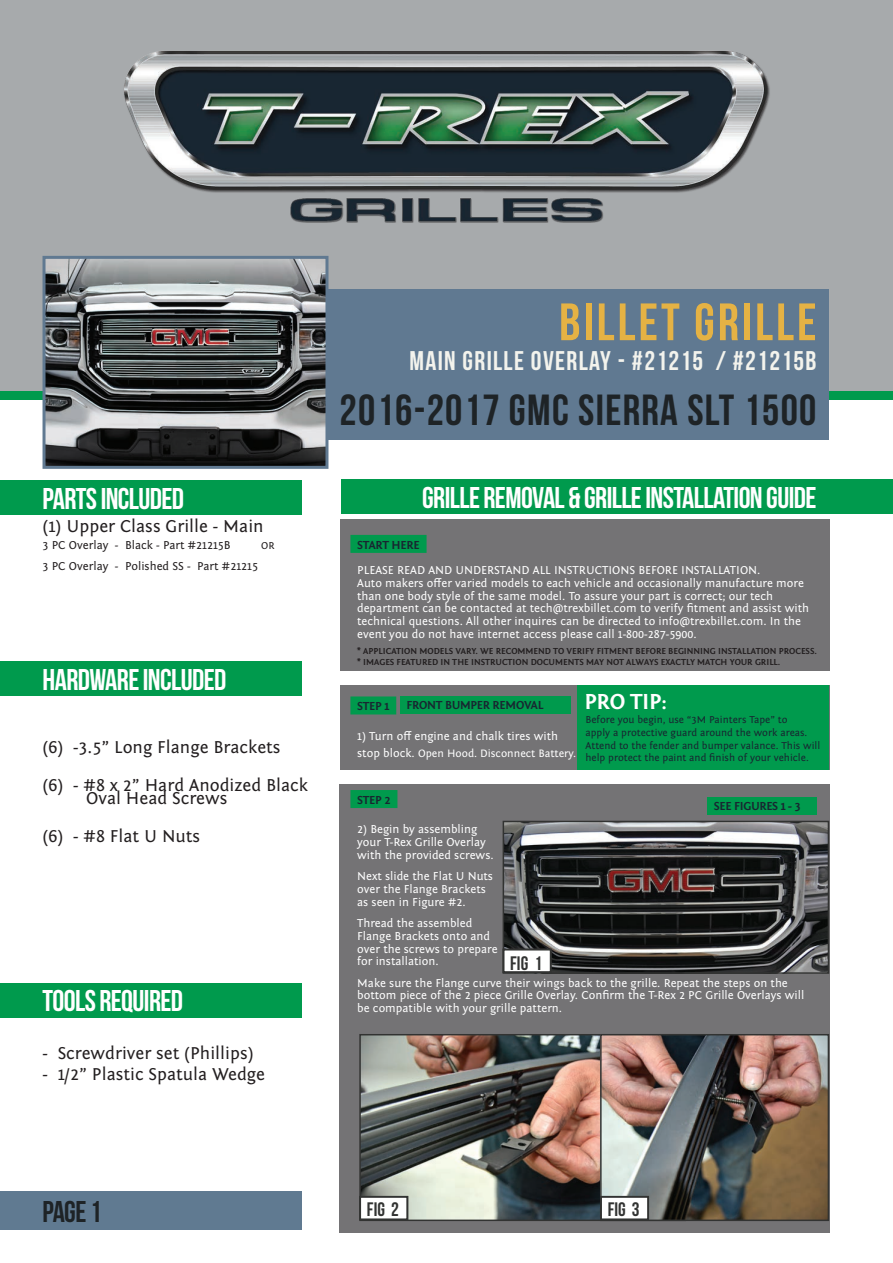
<style>
.page{position:relative;width:893px;height:1263px;background:#fff}
.page>*{position:absolute;margin:0;border:0;box-sizing:border-box;transform-origin:0 0}
.t1{font:52.5px "Bebas Neue";letter-spacing:.06em;color:#e5b244}
.t2{font:43.5px "Bebas Neue";letter-spacing:.03em;color:#1e2326}
.t3{font:30px "Bebas Neue";letter-spacing:-.02em;color:#fff}
.t4{font:30px "Bebas Neue";color:#1e2326}
.t5{font:27px "Bebas Neue";letter-spacing:.05em;color:#f3f3ed}
.t6{font:700 22.5px "Fontin Sans";letter-spacing:-.02em;color:#fff}
.t7{font:19.5px "Bebas Neue";color:#323332}
.t8{font:18px/38.2px "Fontin Sans";color:#231f20}
.t9{font:12px/12.8px "Fontin Sans";color:#fff}
.t10{font:12px "Fontin Sans";color:#231f20}
.t11{font:700 12px "Fontin Sans";letter-spacing:-.02em;color:#182631}
.t12{font:11.25px "Fontin Sans";color:#fff}
.t13{font:10.5px/12.8px "Fontin Sans";color:#182631}
.t14{font:10.5px "Fontin Sans";color:#231f20}
.t15{font:700 9px/11.1px "Fontin Sans";color:#231f20}
.s1{font-size:12px}
</style>
<div class="page">
<div style="left:0;top:0;width:893px;height:391px;background:#a7aaac"></div>
<div style="left:0;top:391px;width:892px;height:9px;background:#009a4d"></div>
<div style="left:0;top:1191px;width:301px;height:39px;background:#607a91"></div>
<div style="left:340px;top:519px;width:489px;height:152px;background:#747375"></div>
<div style="left:350px;top:535px;width:77px;height:18px;background:#009a4d"></div>
<div style="left:340px;top:685px;width:489px;height:84px;background:#747375"></div>
<div style="left:350px;top:696px;width:46px;height:18px;background:#009a4d"></div>
<div style="left:339px;top:784px;width:491px;height:448px;background:#747375"></div>
<div style="left:350px;top:790px;width:47px;height:18px;background:#009a4d"></div>
<div style="left:400px;top:696px;width:171px;height:18px;background:#009a4d"></div>
<div style="left:577px;top:685px;width:252px;height:84px;background:#009a4d"></div>
<img style="left:506px;top:824px;width:320px;height:147px">
<div style="left:503px;top:821px;width:326px;height:153px;border:2px solid #323332"></div>
<img style="left:362px;top:1037px;width:238px;height:181px">
<div style="left:359px;top:1034px;width:327px;height:187px;border:2px solid #323332"></div>
<img style="left:603px;top:1037px;width:223px;height:181px">
<div style="left:600px;top:1034px;width:229px;height:187px;border:2px solid #323332"></div>
<div style="left:503px;top:949px;width:48px;height:24px;background:#fff"></div>
<div style="left:503px;top:948px;width:49px;height:25px;border:2px solid #323332"></div>
<div style="left:359px;top:1196px;width:49px;height:24px;background:#fff"></div>
<div style="left:359px;top:1196px;width:49px;height:24px;border:2px solid #323332"></div>
<div style="left:600px;top:1196px;width:49px;height:24px;background:#fff"></div>
<div style="left:600px;top:1196px;width:49px;height:24px;border:2px solid #323332"></div>
<div style="left:707px;top:797px;width:109px;height:18px;background:#009a4d"></div>
<div style="left:0;top:983px;width:302px;height:34px;background:#009a4d"></div>
<div style="left:0;top:662px;width:302px;height:34px;background:#009a4d"></div>
<div style="left:0;top:480px;width:302px;height:34px;background:#009a4d"></div>
<div style="left:235px;top:289px;width:594px;height:151px;background:#607991"></div>
<div style="left:341px;top:480px;width:552px;height:34px;background:#009a4d"></div>
<img style="left:47px;top:260px;width:277px;height:205px">
<div style="left:43px;top:256px;width:285px;height:213px;border:3px solid #607991"></div>
<img style="left:119px;top:51px;width:651px;height:206px">
<h1 class="t1" style="left:559px;top:293px;width:259px">BILLET GRILLE</h1>
<h3 class="t5" style="left:409px;top:346px;width:409px">MAIN GRILLE OVERLAY - #21215 / #21215B</h3>
<h2 class="t2" style="left:340px;top:386px;width:478px">2016-2017 GMC SIERRA SLT 1500</h2>
<h3 class="t3" style="left:43px;top:482px;width:143px">PARTS INCLUDED</h3>
<h3 class="t3" style="left:422px;top:481px;width:396px">GRILLE REMOVAL &amp; GRILLE INSTALLATION GUIDE</h3>
<h3 class="t8" style="left:43px;top:507px;width:223px">(1) Upper Class Grille - Main</h3>
<p class="t10" style="left:43px;top:538px;width:189px">3 PC Overlay - Black - Part #21215B</p>
<p class="t14" style="left:261px;top:539px;width:15px">OR</p>
<p class="t10" style="left:43px;top:559px;width:217px">3 PC Overlay - Polished SS - Part #21215</p>
<h3 class="t3" style="left:43px;top:663px;width:185px">HARDWARE INCLUDED</h3>
<h3 class="t8" style="left:43px;top:728px;width:267px">(6) -3.5” Long Flange Brackets<br>(6) - #8 x 2” Hard Anodized Black</h3>
<h3 class="t8" style="left:43px;top:779px;width:186px;text-indent:44px">Oval Head Screws (6) - #8 Flat U Nuts</h3>
<h3 class="t3" style="left:43px;top:984px;width:142px">TOOLS REQUIRED</h3>
<h3 class="t8" style="left:43px;top:1034px;width:213px">- Screwdriver set (Phillips)</h3>
<h3 class="t8" style="left:43px;top:1055px;width:224px">- 1/2” Plastic Spatula Wedge</h3>
<h3 class="t4" style="left:42px;top:1195px;width:61px">PAGE 1</h3>
<p class="t11" style="left:357px;top:538px;width:64px">START HERE</p>
<p class="t9" style="left:357px;top:564px;width:453px">PLEASE READ AND UNDERSTAND ALL INSTRUCTIONS BEFORE INSTALLATION.<br>Auto makers offer varied models to each vehicle and occasionally manufacture more than one body style of the same model. To assure your part is correct; our tech department can be contacted at tech@trexbillet.com to verify fitment and assist with technical questions. All other inquires can be directed to info@trexbillet.com. In the event you do not have internet access please call 1-800-287-5900.</p>
<p class="t15" style="left:357px;top:645px;width:461px">* APPLICATION MODELS VARY. WE RECOMMEND TO VERIFY FITMENT BEFORE BEGINNING INSTALLATION PROCESS. * IMAGES FEATURED IN THE INSTRUCTION DOCUMENTS MAY NOT ALWAYS EXACTLY MATCH YOUR GRILL.</p>
<p class="t11" style="left:406px;top:699px;width:139px">FRONT BUMPER REMOVAL</p>
<h3 class="t6" style="left:584px;top:689px;width:84px">PRO TIP:</h3>
<p class="t13" style="left:585px;top:713px;width:236px">Before you begin, use “3M Painters Tape” to<br>apply a protective guard around the work areas.<br>Attend to the fender and bumper valance. This will help protect the paint and finish of your vehicle.</p>
<p class="t11" style="left:357px;top:700px;width:34px">STEP 1</p>
<p class="t9" style="left:357px;top:730px;width:202px">1) Turn off engine and chalk tires with</p>
<p class="t12" style="left:357px;top:747px;width:220px"><span class="s1">stop block.</span> Open Hood. Disconnect Battery.</p>
<p class="t11" style="left:357px;top:793px;width:35px">STEP 2</p>
<p class="t9" style="left:357px;top:823px;width:138px">2) Begin by assembling your T-Rex Grille Overlay with the provided screws.</p>
<p class="t9" style="left:357px;top:870px;width:137px">Next slide the Flat U Nuts over the Flange Brackets as seen in Figure #2.</p>
<p class="t9" style="left:357px;top:917px;width:142px">Thread the assembled<br>Flange Brackets onto and over the screws to prepare for installation.</p>
<p class="t9" style="left:357px;top:976px;width:449px">Make sure the Flange curve their wings back to the grille. Repeat the steps on the bottom piece of the 2 piece Grille Overlay. Confirm the T-Rex 2 PC Grille Overlays will be compatible with your grille pattern.</p>
<p class="t11" style="left:714px;top:799px;width:88px">SEE FIGURES 1 - 3</p>
<h3 class="t7" style="left:510px;top:952px;width:33px">FIG 1</h3>
<h3 class="t7" style="left:367px;top:1199px;width:33px">FIG 2</h3>
<h3 class="t7" style="left:608px;top:1199px;width:33px">FIG 3</h3>
</div>
